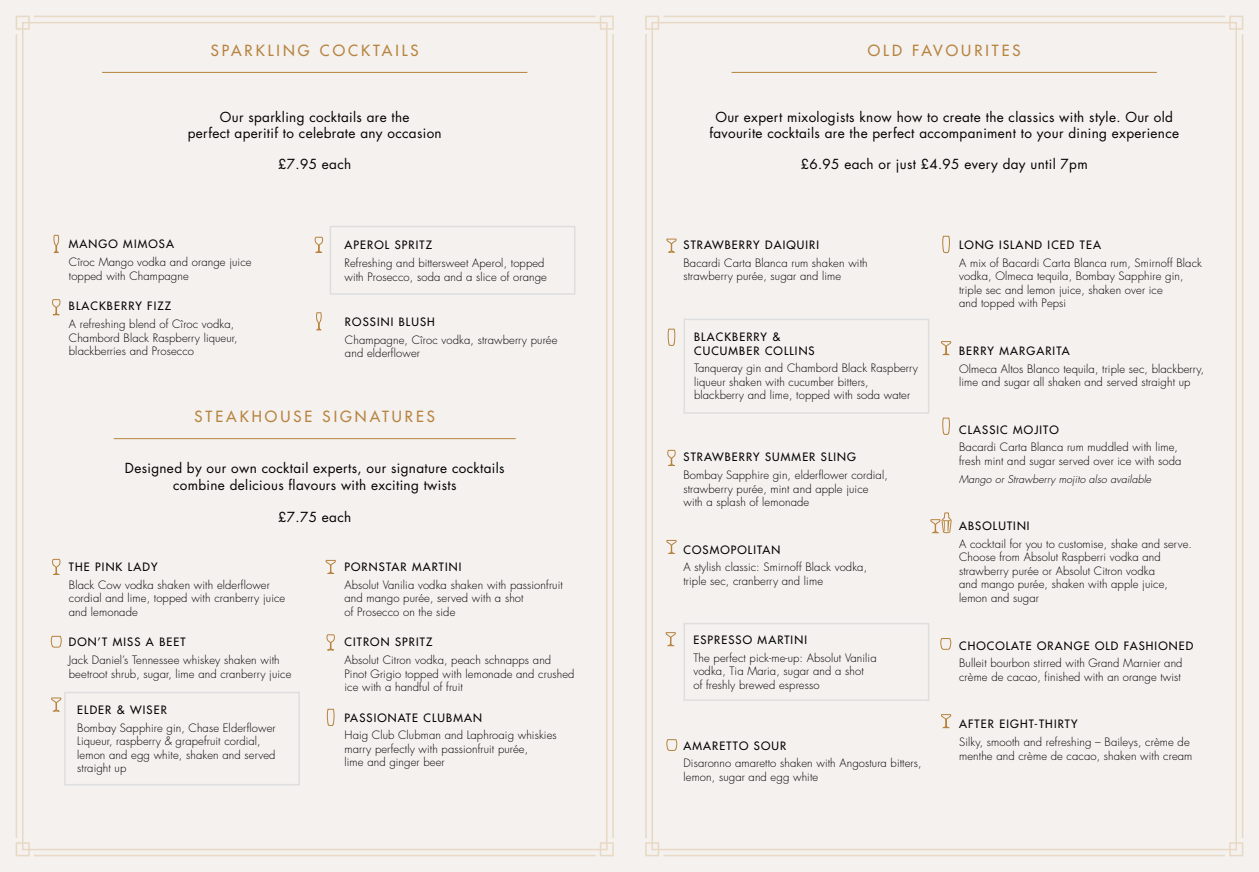
<style>
.page{position:relative;width:1259px;height:872px;background:#f4f1ef}
.page>*{position:absolute;margin:0;border:0;box-sizing:border-box;transform-origin:0 0}
.t1{font:500 15px "Futura Std";letter-spacing:.2em;color:#b7833e}
.t2{font:13.5px/16.2px "Futura Std";letter-spacing:.025em;color:#000;text-align:center}
.t3{font:300 11.25px/13.5px "Futura Std";letter-spacing:.01em;color:#000}
.t4{font:500 11.25px/13.5px "Futura Std";letter-spacing:.1em;color:#000}
.t5{font:italic 300 10.5px "Futura Std";letter-spacing:.01em;color:#000}
</style>
<div class="page">
<hr style="left:731px;top:72px;width:426px;height:1px;background:#b7833e">
<hr style="left:102px;top:72px;width:425px;height:1px;background:#b7833e">
<hr style="left:114px;top:438px;width:402px;height:1px;background:#b7833e">
<div style="left:330px;top:226px;width:245px;height:69px;border:2px solid #dededf"></div>
<svg style="left:314px;top:236px;width:9px;height:17px"></svg>
<svg style="left:53px;top:234px;width:6px;height:19px"></svg>
<svg style="left:316px;top:312px;width:6px;height:19px"></svg>
<svg style="left:52px;top:299px;width:9px;height:16px"></svg>
<svg style="left:51px;top:635px;width:11px;height:13px"></svg>
<svg style="left:52px;top:558px;width:9px;height:17px"></svg>
<svg style="left:325px;top:559px;width:11px;height:15px"></svg>
<svg style="left:326px;top:634px;width:9px;height:16px"></svg>
<svg style="left:326px;top:708px;width:9px;height:19px"></svg>
<svg style="left:666px;top:238px;width:11px;height:15px"></svg>
<svg style="left:666px;top:539px;width:11px;height:15px"></svg>
<svg style="left:667px;top:449px;width:9px;height:17px"></svg>
<div style="left:683px;top:319px;width:246px;height:95px;border:1px solid #dededf"></div>
<svg style="left:667px;top:328px;width:8px;height:18px"></svg>
<div style="left:683px;top:623px;width:246px;height:78px;border:2px solid #dededf"></div>
<svg style="left:665px;top:632px;width:11px;height:14px"></svg>
<svg style="left:941px;top:341px;width:10px;height:14px"></svg>
<svg style="left:941px;top:714px;width:10px;height:14px"></svg>
<svg style="left:942px;top:417px;width:8px;height:18px"></svg>
<svg style="left:942px;top:235px;width:8px;height:19px"></svg>
<svg style="left:930px;top:512px;width:22px;height:21px"></svg>
<div style="left:645px;top:16px;width:14px;height:14px;border:2px solid #e9d8c4"></div>
<div style="left:645px;top:842px;width:14px;height:14px;border:2px solid #e9d8c4"></div>
<div style="left:1229px;top:16px;width:14px;height:14px;border:2px solid #e9d8c4"></div>
<div style="left:1229px;top:842px;width:14px;height:14px;border:2px solid #e9d8c4"></div>
<hr style="left:663px;top:16px;width:562px;height:1px;background:#e9d8c4">
<hr style="left:663px;top:854px;width:562px;height:2px;background:#e9d8c4">
<hr style="left:1241px;top:34px;width:2px;height:804px;background:#e9d8c4">
<hr style="left:645px;top:34px;width:1px;height:804px;background:#e9d8c4">
<div style="left:16px;top:16px;width:14px;height:14px;border:2px solid #e9d8c4"></div>
<div style="left:16px;top:842px;width:14px;height:14px;border:2px solid #e9d8c4"></div>
<div style="left:600px;top:16px;width:14px;height:14px;border:2px solid #e9d8c4"></div>
<div style="left:600px;top:842px;width:14px;height:14px;border:2px solid #e9d8c4"></div>
<hr style="left:34px;top:16px;width:561px;height:1px;background:#e9d8c4">
<hr style="left:34px;top:854px;width:561px;height:2px;background:#e9d8c4">
<hr style="left:612px;top:34px;width:2px;height:804px;background:#e9d8c4">
<hr style="left:16px;top:34px;width:1px;height:804px;background:#e9d8c4">
<svg style="left:666px;top:739px;width:11px;height:12px"></svg>
<svg style="left:940px;top:638px;width:11px;height:12px"></svg>
<div style="left:64px;top:691px;width:236px;height:94px;border:1px solid #dededf"></div>
<svg style="left:51px;top:697px;width:11px;height:15px"></svg>
<h1 class="t1" style="left:211px;top:41px;width:209px">SPARKLING COCKTAILS</h1>
<h1 class="t1" style="left:868px;top:41px;width:154px">OLD FAVOURITES</h1>
<p class="t2" style="left:188px;top:109px;width:255px">Our sparkling cocktails are the<br>perfect aperitif to celebrate any occasion</p>
<p class="t2" style="left:709px;top:109px;width:471px">Our expert mixologists know how to create the classics with style. Our old favourite cocktails are the perfect accompaniment to your dining experience</p>
<p class="t2" style="left:278px;top:156px;width:74px">£7.95 each</p>
<p class="t4" style="left:69px;top:238px;width:107px">MANGO MIMOSA</p>
<p class="t3" style="left:69px;top:256px;width:184px">Cîroc Mango vodka and orange juice topped with Champagne</p>
<p class="t4" style="left:69px;top:299px;width:104px">BLACKBERRY FIZZ</p>
<p class="t3" style="left:69px;top:317px;width:170px">A refreshing blend of Cîroc vodka,<br>Chambord Black Raspberry liqueur, blackberries and Prosecco</p>
<p class="t4" style="left:345px;top:315px;width:91px">ROSSINI BLUSH</p>
<p class="t4" style="left:344px;top:238px;width:89px">APEROL SPRITZ</p>
<p class="t3" style="left:344px;top:256px;width:204px">Refreshing and bittersweet Aperol, topped with Prosecco, soda and a slice of orange</p>
<p class="t3" style="left:345px;top:333px;width:214px">Champagne, Cîroc vodka, strawberry purée and elderflower</p>
<h1 class="t1" style="left:195px;top:407px;width:242px">STEAKHOUSE SIGNATURES</h1>
<p class="t2" style="left:125px;top:460px;width:381px">Designed by our own cocktail experts, our signature cocktails combine delicious flavours with exciting twists</p>
<p class="t2" style="left:278px;top:509px;width:74px">£7.75 each</p>
<p class="t4" style="left:69px;top:560px;width:90px">THE PINK LADY</p>
<p class="t3" style="left:69px;top:578px;width:218px">Black Cow vodka shaken with elderflower cordial and lime, topped with cranberry juice and lemonade</p>
<p class="t4" style="left:69px;top:635px;width:118px">DON’T MISS A BEET</p>
<p class="t3" style="left:69px;top:653px;width:224px">Jack Daniel’s Tennessee whiskey shaken with beetroot shrub, sugar, lime and cranberry juice</p>
<p class="t4" style="left:77px;top:703px;width:91px">ELDER &amp; WISER</p>
<p class="t3" style="left:77px;top:721px;width:200px">Bombay Sapphire gin, Chase Elderflower Liqueur, raspberry &amp; grapefruit cordial, lemon and egg white, shaken and served straight up</p>
<p class="t4" style="left:344px;top:560px;width:118px">PORNSTAR MARTINI</p>
<p class="t3" style="left:344px;top:578px;width:220px">Absolut Vanilia vodka shaken with passionfruit and mango purée, served with a shot<br>of Prosecco on the side</p>
<p class="t4" style="left:344px;top:635px;width:89px">CITRON SPRITZ</p>
<p class="t3" style="left:344px;top:653px;width:231px">Absolut Citron vodka, peach schnapps and<br>Pinot Grigio topped with lemonade and crushed ice with a handful of fruit</p>
<p class="t4" style="left:344px;top:711px;width:139px">PASSIONATE CLUBMAN</p>
<p class="t3" style="left:344px;top:729px;width:214px">Haig Club Clubman and Laphroaig whiskies marry perfectly with passionfruit purée,<br>lime and ginger beer</p>
<p class="t2" style="left:801px;top:156px;width:288px">£6.95 each or just £4.95 every day until 7pm</p>
<p class="t4" style="left:683px;top:238px;width:137px">STRAWBERRY DAIQUIRI</p>
<p class="t3" style="left:683px;top:256px;width:186px">Bacardi Carta Blanca rum shaken with strawberry purée, sugar and lime</p>
<p class="t4" style="left:694px;top:330px;width:122px">BLACKBERRY &amp;<br>CUCUMBER COLLINS</p>
<p class="t3" style="left:694px;top:362px;width:225px">Tanqueray gin and Chambord Black Raspberry liqueur shaken with cucumber bitters, blackberry and lime, topped with soda water</p>
<p class="t4" style="left:683px;top:450px;width:174px">STRAWBERRY SUMMER SLING</p>
<p class="t3" style="left:683px;top:468px;width:206px">Bombay Sapphire gin, elderflower cordial, strawberry purée, mint and apple juice with a splash of lemonade</p>
<p class="t4" style="left:683px;top:543px;width:98px">COSMOPOLITAN</p>
<p class="t3" style="left:683px;top:561px;width:185px">A stylish classic: Smirnoff Black vodka, triple sec, cranberry and lime</p>
<p class="t4" style="left:693px;top:633px;width:115px">ESPRESSO MARTINI</p>
<p class="t3" style="left:693px;top:651px;width:185px">The perfect pick-me-up: Absolut Vanilia vodka, Tia Maria, sugar and a shot<br>of freshly brewed espresso</p>
<p class="t4" style="left:683px;top:738px;width:104px">AMARETTO SOUR</p>
<p class="t3" style="left:683px;top:757px;width:240px">Disaronno amaretto shaken with Angostura bitters, lemon, sugar and egg white</p>
<p class="t4" style="left:959px;top:238px;width:143px">LONG ISLAND ICED TEA</p>
<p class="t3" style="left:959px;top:256px;width:244px">A mix of Bacardi Carta Blanca rum, Smirnoff Black vodka, Olmeca tequila, Bombay Sapphire gin, triple sec and lemon juice, shaken over ice<br>and topped with Pepsi</p>
<p class="t4" style="left:959px;top:344px;width:112px">BERRY MARGARITA</p>
<p class="t3" style="left:959px;top:362px;width:247px">Olmeca Altos Blanco tequila, triple sec, blackberry, lime and sugar all shaken and served straight up</p>
<p class="t4" style="left:959px;top:423px;width:101px">CLASSIC MOJITO</p>
<p class="t3" style="left:959px;top:441px;width:224px">Bacardi Carta Blanca rum muddled with lime, fresh mint and sugar served over ice with soda</p>
<p class="t5" style="left:959px;top:472px;width:194px">Mango or Strawberry mojito also available</p>
<p class="t4" style="left:959px;top:519px;width:72px">ABSOLUTINI</p>
<p class="t3" style="left:959px;top:537px;width:234px">A cocktail for you to customise, shake and serve.<br>Choose from Absolut Raspberri vodka and strawberry purée or Absolut Citron vodka<br>and mango purée, shaken with apple juice, lemon and sugar</p>
<p class="t4" style="left:959px;top:638px;width:236px">CHOCOLATE ORANGE OLD FASHIONED</p>
<p class="t3" style="left:959px;top:657px;width:225px">Bulleit bourbon stirred with Grand Marnier and crème de cacao, finished with an orange twist</p>
<p class="t4" style="left:959px;top:717px;width:120px">AFTER EIGHT-THIRTY</p>
<p class="t3" style="left:959px;top:735px;width:235px">Silky, smooth and refreshing – Baileys, crème de menthe and crème de cacao, shaken with cream</p>
</div>
